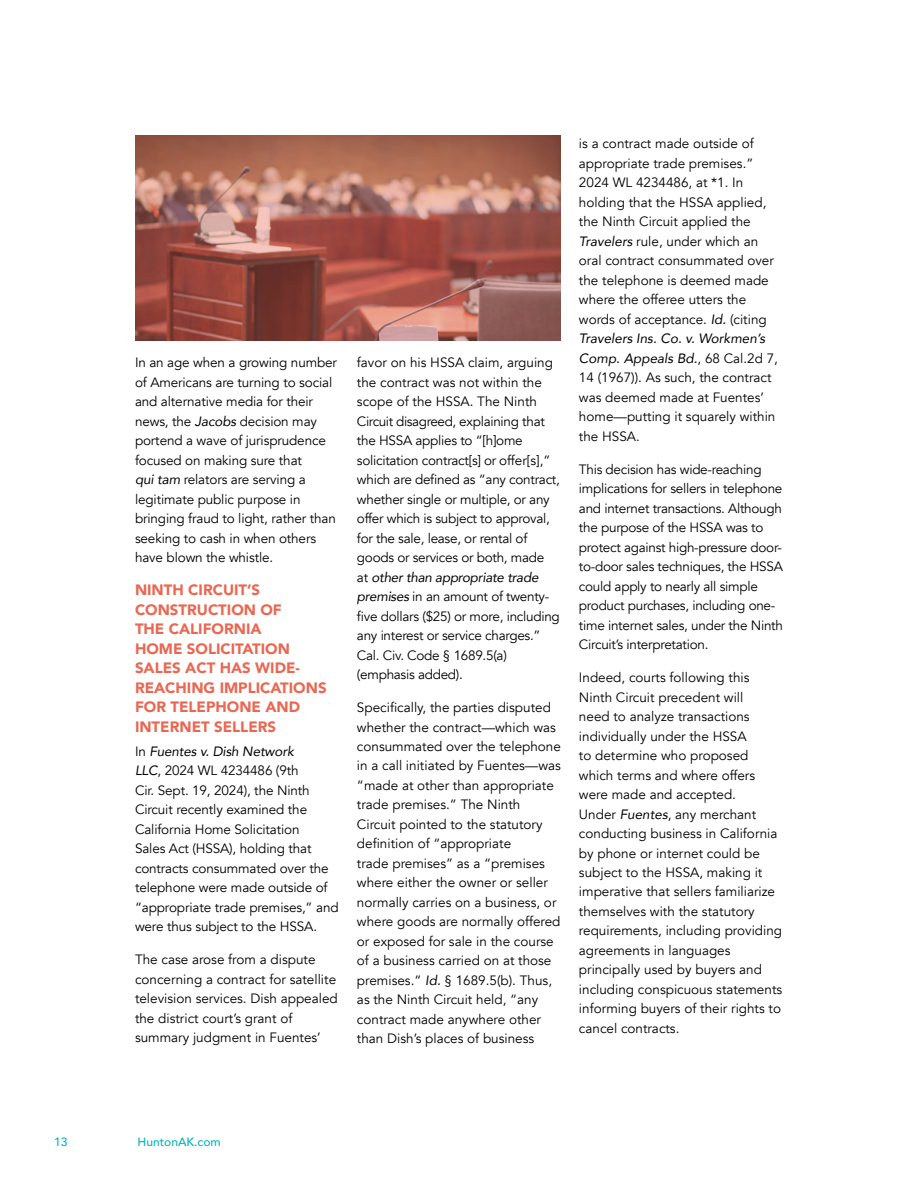
<style>
.page{position:relative;width:918px;height:1188px;background:#fff}
.page>*{position:absolute;margin:0;border:0;box-sizing:border-box;transform-origin:0 0}
.t1{font:900 15px/19.5px "Avenir";color:#ea6752}
.t2{font:13.5px/19.5px "Avenir";color:#000}
.t3{font:13.5px/19.5px "Avenir";letter-spacing:-.02em;color:#000}
.t4{font:500 12px "Avenir";color:#00b6bb}
.s1{font-style:italic}
</style>
<div class="page">
<svg style="left:135px;top:135px;width:426px;height:205px;background:#a56255"></svg>
<p class="t2" style="left:135px;top:353px;width:204px">In an age when a growing number of Americans are turning to social and alternative media for their news, the <span class="s1">Jacobs</span> decision may portend a wave of jurisprudence focused on making sure that<br><span class="s1">qui tam</span> relators are serving a legitimate public purpose in bringing fraud to light, rather than seeking to cash in when others have blown the whistle.</p>
<p class="t1" style="left:135px;top:580px;width:193px">NINTH CIRCUIT’S<br>CONSTRUCTION OF<br>THE CALIFORNIA<br>HOME SOLICITATION<br>SALES ACT HAS WIDE-<br>REACHING IMPLICATIONS<br>FOR TELEPHONE AND<br>INTERNET SELLERS</p>
<p class="t2" style="left:135px;top:742px;width:205px">In <span class="s1">Fuentes v. Dish Network<br>LLC</span>, 2024 WL 4234486 (9th<br>Cir. Sept. 19, 2024), the Ninth<br>Circuit recently examined the<br>California Home Solicitation<br>Sales Act (HSSA), holding that contracts consummated over the telephone were made outside of “appropriate trade premises,” and were thus subject to the HSSA.</p>
<p class="t2" style="left:135px;top:950px;width:204px">The case arose from a dispute concerning a contract for satellite television services. Dish appealed the district court’s grant of summary judgment in Fuentes’</p>
<p class="t3" style="left:357px;top:353px;width:204px">favor on his HSSA claim, arguing the contract was not within the scope of the HSSA. The Ninth<br>Circuit disagreed, explaining that the HSSA applies to “[h]ome solicitation contract[s] or offer[s],” which are defined as “any contract, whether single or multiple, or any offer which is subject to approval, for the sale, lease, or rental of goods or services or both, made<br>at <span class="s1">other than appropriate trade premises</span> in an amount of twenty&shy;five dollars ($25) or more, including any interest or service charges.”<br>Cal. Civ. Code § 1689.5(a) (emphasis added).</p>
<p class="t2" style="left:357px;top:698px;width:205px">Specifically, the parties disputed whether the contract—which was consummated over the telephone in a call initiated by Fuentes—was “made at other than appropriate trade premises.” The Ninth<br>Circuit pointed to the statutory definition of “appropriate<br>trade premises” as a “premises where either the owner or seller normally carries on a business, or where goods are normally offered or exposed for sale in the course of a business carried on at those premises.” <span class="s1">Id.</span> § 1689.5(b). Thus, as the Ninth Circuit held, “any contract made anywhere other than Dish’s places of business</p>
<p class="t2" style="left:579px;top:134px;width:201px">is a contract made outside of appropriate trade premises.”<br>2024 WL 4234486, at *1. In holding that the HSSA applied, the Ninth Circuit applied the<br><span class="s1">Travelers</span> rule, under which an oral contract consummated over the telephone is deemed made where the offeree utters the words of acceptance. <span class="s1">Id.</span> (citing<br><span class="s1">Travelers Ins. Co. v. Workmen’s<br>Comp. Appeals Bd.</span>, 68 Cal.2d 7,<br>14 (1967)). As such, the contract was deemed made at Fuentes’ home—putting it squarely within the HSSA.</p>
<p class="t3" style="left:579px;top:459px;width:205px">This decision has wide-reaching implications for sellers in telephone and internet transactions. Although the purpose of the HSSA was to protect against high-pressure door&shy;to-door sales techniques, the HSSA could apply to nearly all simple product purchases, including one&shy;time internet sales, under the Ninth Circuit’s interpretation.</p>
<p class="t2" style="left:579px;top:668px;width:205px">Indeed, courts following this<br>Ninth Circuit precedent will<br>need to analyze transactions individually under the HSSA<br>to determine who proposed which terms and where offers were made and accepted.<br>Under <span class="s1">Fuentes</span>, any merchant conducting business in California by phone or internet could be subject to the HSSA, making it imperative that sellers familiarize themselves with the statutory requirements, including providing agreements in languages principally used by buyers and including conspicuous statements informing buyers of their rights to cancel contracts.</p>
<p class="t4" style="left:54px;top:1131px;width:15px">13</p>
<p class="t4" style="left:138px;top:1131px;width:85px">HuntonAK.com</p>
</div>
